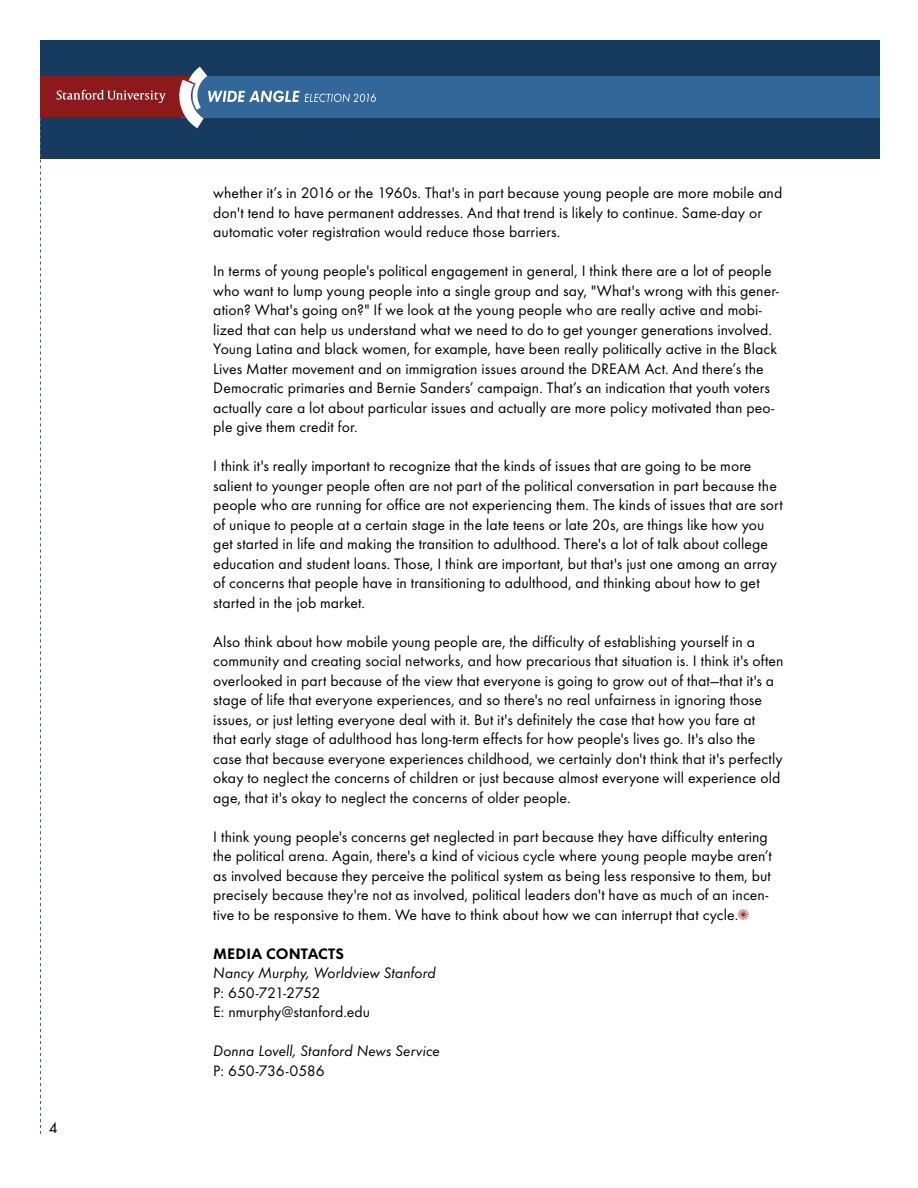
<style>
.page{position:relative;width:918px;height:1188px;background:#fff}
.page>*{position:absolute;margin:0;border:0;box-sizing:border-box;transform-origin:0 0}
.t1{font:15.75px/19.5px "Futura EF";letter-spacing:.005em;color:#000}
.t2{font:italic 15.75px "Futura EF";letter-spacing:.005em;color:#000}
.t3{font:15.75px "Futura EFOP Heavy New";letter-spacing:.01em;color:#000}
.s1{color:#8c1515}
</style>
<div class="page">
<div style="left:40px;top:40px;width:839px;height:119px;background:#173b5e"></div>
<svg style="left:40px;top:117px;width:1px;height:1017px"></svg>
<div style="left:181px;top:76px;width:698px;height:42px;background:#369"></div>
<div style="left:40px;top:77px;width:152px;height:40px;background:#8c1a1c"></div>
<svg style="left:56px;top:90px;width:110px;height:13px"></svg>
<svg style="left:178px;top:67px;width:198px;height:61px"></svg>
<p class="t1" style="left:49px;top:1118px;width:10px">4</p>
<p class="t1" style="left:213px;top:183px;width:571px">whether it’s in 2016 or the 1960s. That's in part because young people are more mobile and don't tend to have permanent addresses. And that trend is likely to continue. Same-day or automatic voter registration would reduce those barriers.</p>
<p class="t1" style="left:213px;top:261px;width:567px">In terms of young people's political engagement in general, I think there are a lot of people who want to lump young people into a single group and say, "What's wrong with this gener&shy;ation? What's going on?" If we look at the young people who are really active and mobi&shy;lized that can help us understand what we need to do to get younger generations involved.<br>Young Latina and black women, for example, have been really politically active in the Black Lives Matter movement and on immigration issues around the DREAM Act. And there’s the Democratic primaries and Bernie Sanders’ campaign. That’s an indication that youth voters actually care a lot about particular issues and actually are more policy motivated than peo&shy;ple give them credit for.</p>
<p class="t1" style="left:213px;top:456px;width:571px">I think it's really important to recognize that the kinds of issues that are going to be more salient to younger people often are not part of the political conversation in part because the people who are running for office are not experiencing them. The kinds of issues that are sort of unique to people at a certain stage in the late teens or late 20s, are things like how you get started in life and making the transition to adulthood. There's a lot of talk about college education and student loans. Those, I think are important, but that's just one among an array of concerns that people have in transitioning to adulthood, and thinking about how to get started in the job market.</p>
<p class="t1" style="left:213px;top:632px;width:572px">Also think about how mobile young people are, the difficulty of establishing yourself in a community and creating social networks, and how precarious that situation is. I think it's often overlooked in part because of the view that everyone is going to grow out of that—that it's a stage of life that everyone experiences, and so there's no real unfairness in ignoring those issues, or just letting everyone deal with it. But it's definitely the case that how you fare at<br>that early stage of adulthood has long-term effects for how people's lives go. It's also the case that because everyone experiences childhood, we certainly don't think that it's perfectly okay to neglect the concerns of children or just because almost everyone will experience old age, that it's okay to neglect the concerns of older people.</p>
<p class="t1" style="left:213px;top:827px;width:560px">I think young people's concerns get neglected in part because they have difficulty entering the political arena. Again, there's a kind of vicious cycle where young people maybe aren’t as involved because they perceive the political system as being less responsive to them, but precisely because they're not as involved, political leaders don't have as much of an incen&shy;tive to be responsive to them. We have to think about how we can interrupt that cycle.<span class="s1">✺</span></p>
<p class="t3" style="left:213px;top:944px;width:132px">MEDIA CONTACTS</p>
<p class="t2" style="left:213px;top:964px;width:224px">Nancy Murphy, Worldview Stanford</p>
<p class="t1" style="left:213px;top:983px;width:158px">P: 650-721-2752<br>E: nmurphy@stanford.edu</p>
<p class="t2" style="left:213px;top:1042px;width:228px">Donna Lovell, Stanford News Service</p>
<p class="t1" style="left:213px;top:1061px;width:113px">P: 650-736-0586</p>
</div>
